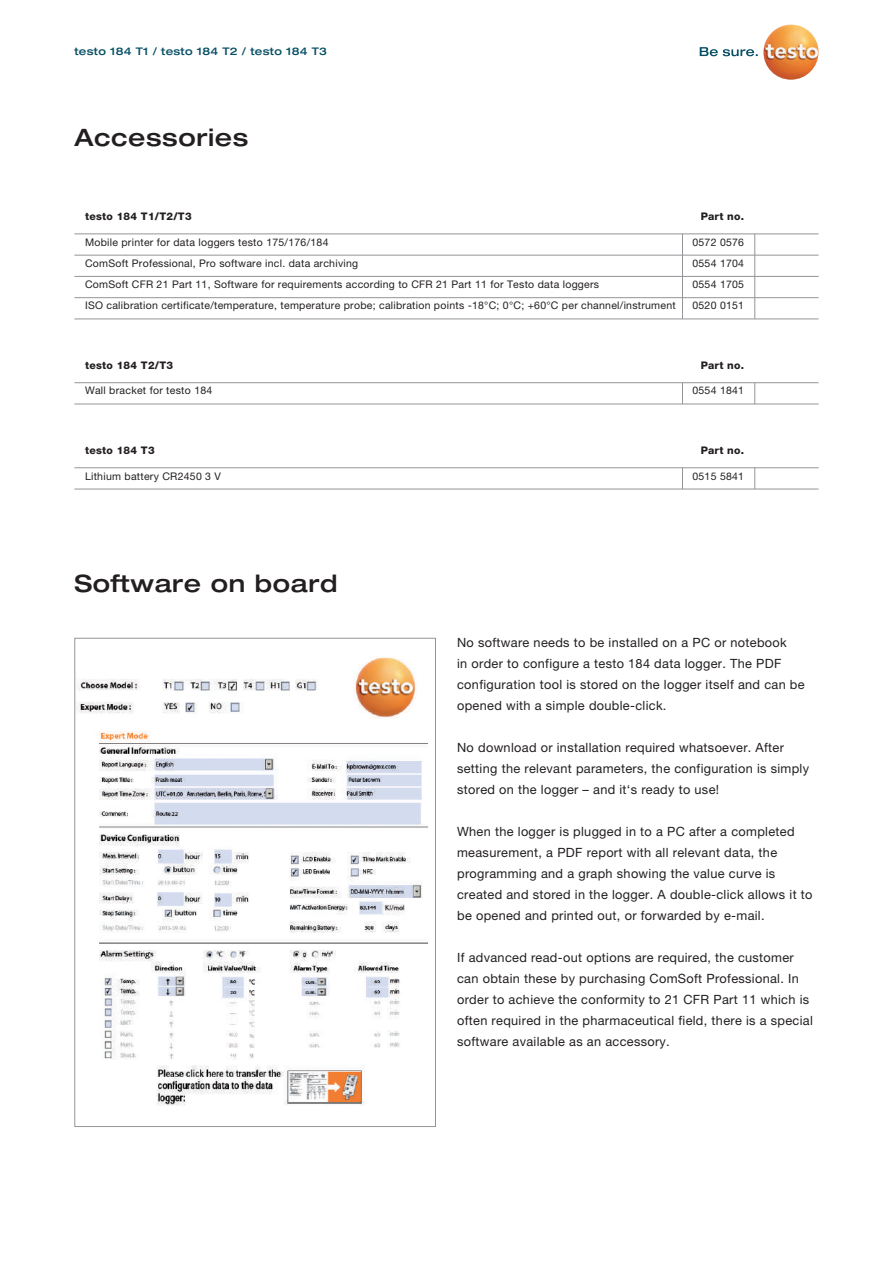
<style>
.page{position:relative;width:893px;height:1263px;background:#fff}
.page>*{position:absolute;margin:0;border:0;box-sizing:border-box;transform-origin:0 0}
.t1{font:500 expanded 24px "Helvetica Neue LTW1 G";letter-spacing:.025em;color:#231f20}
.t2{font:12.75px/21px "Helvetica Neue LTW1 G";letter-spacing:.025em;color:#231f20}
.t3{font:10.5px/21.3px "Helvetica Neue LTW1 G";letter-spacing:.025em;color:#231f20;text-align:justify}
.t4{font:800 10.5px "Helvetica Neue LTW1 G";letter-spacing:.025em;color:#231f20}
.t5{font:500 expanded 10.5px "Helvetica Neue LTW1 G";letter-spacing:.025em;color:#074f64}
</style>
<div class="page">
<svg style="left:700px;top:47px;width:58px;height:9px"></svg>
<img style="left:763px;top:24px;width:56px;height:56px;border-radius:28px">
<hr style="left:74px;top:382px;width:745px;height:1px;background:#939598">
<hr style="left:74px;top:233px;width:745px;height:1px;background:#939598">
<hr style="left:74px;top:404px;width:745px;height:1px;background:#939598">
<hr style="left:74px;top:276px;width:745px;height:1px;background:#939598">
<hr style="left:74px;top:255px;width:745px;height:1px;background:#939598">
<hr style="left:74px;top:297px;width:745px;height:1px;background:#939598">
<hr style="left:74px;top:319px;width:745px;height:1px;background:#939598">
<svg style="left:682px;top:383px;width:1px;height:21px"></svg>
<svg style="left:754px;top:383px;width:1px;height:21px"></svg>
<hr style="left:74px;top:467px;width:745px;height:1px;background:#939598">
<hr style="left:74px;top:489px;width:745px;height:1px;background:#939598">
<svg style="left:682px;top:468px;width:1px;height:21px"></svg>
<svg style="left:754px;top:468px;width:1px;height:21px"></svg>
<svg style="left:682px;top:234px;width:1px;height:85px"></svg>
<svg style="left:754px;top:234px;width:1px;height:85px"></svg>
<img style="left:76px;top:657px;width:352px;height:449px">
<p class="t5" style="left:74px;top:44px;width:254px">testo 184 T1 / testo 184 T2 / testo 184 T3</p>
<h1 class="t1" style="left:74px;top:122px;width:175px">Accessories</h1>
<p class="t4" style="left:85px;top:210px;width:108px">testo 184 T1/T2/T3</p>
<p class="t4" style="left:701px;top:210px;width:45px">Part no.</p>
<p class="t3" style="left:85px;top:231px;width:245px">Mobile printer for data loggers testo 175/176/184</p>
<p class="t3" style="left:692px;top:231px;width:53px">0572 0576</p>
<p class="t3" style="left:85px;top:252px;width:592px;text-align:left">ComSoft Professional, Pro software incl. data archiving<br>ComSoft CFR 21 Part 11, Software for requirements according to CFR 21 Part 11 for Testo data loggers<br>ISO calibration certificate/temperature, temperature probe; calibration points -18°C; 0°C; +60°C per channel/instrument</p>
<p class="t3" style="left:692px;top:252px;width:53px">0554 1704<br>0554 1705<br>0520 0151</p>
<p class="t4" style="left:85px;top:359px;width:90px">testo 184 T2/T3</p>
<p class="t3" style="left:85px;top:380px;width:129px">Wall bracket for testo 184</p>
<p class="t4" style="left:701px;top:359px;width:45px">Part no.</p>
<p class="t3" style="left:692px;top:380px;width:53px">0554 1841</p>
<p class="t4" style="left:85px;top:444px;width:71px">testo 184 T3</p>
<p class="t4" style="left:701px;top:444px;width:45px">Part no.</p>
<p class="t3" style="left:85px;top:465px;width:137px">Lithium battery CR2450 3 V</p>
<p class="t3" style="left:692px;top:465px;width:53px">0515 5841</p>
<h1 class="t1" style="left:74px;top:568px;width:264px">Software on board</h1>
<p class="t2" style="left:457px;top:632px;width:349px">No software needs to be installed on a PC or notebook<br>in order to configure a testo 184 data logger. The PDF configuration tool is stored on the logger itself and can be opened with a simple double-click.</p>
<p class="t2" style="left:457px;top:737px;width:354px">No download or installation required whatsoever. After setting the relevant parameters, the configuration is simply stored on the logger – and it‘s ready to use!</p>
<p class="t2" style="left:457px;top:821px;width:357px">When the logger is plugged in to a PC after a completed measurement, a PDF report with all relevant data, the programming and a graph showing the value curve is created and stored in the logger. A double-click allows it to be opened and printed out, or forwarded by e-mail.</p>
<p class="t2" style="left:457px;top:947px;width:357px">If advanced read-out options are required, the customer can obtain these by purchasing ComSoft Professional. In order to achieve the conformity to 21 CFR Part 11 which is often required in the pharmaceutical field, there is a special software available as an accessory.</p>
</div>
